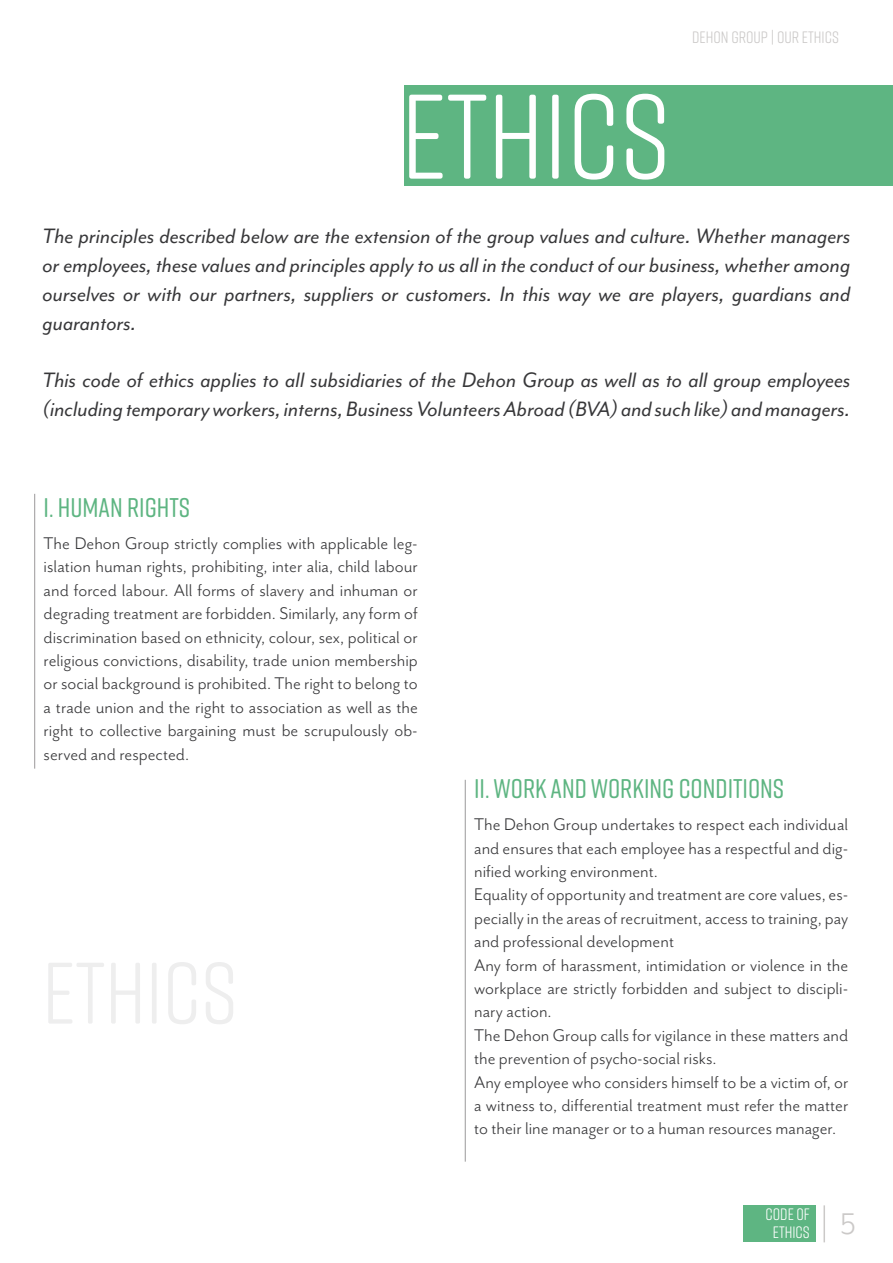
<style>
.page{position:relative;width:893px;height:1263px;background:#fff}
.page>*{position:absolute;margin:0;border:0;box-sizing:border-box;transform-origin:0 0}
.titre_2{font:120px "Rift Soft";color:#fff}
.titre_valeurs{font:500 27px "Rift Soft";color:#5eb582}
.intro{font:italic 24px/28.8px "Mr Eaves Mod OT";color:#373739;text-align:justify}
.texte_charte{font:19.5px/23.4px "Mr Eaves San OT";color:#373739;text-align:justify}
.t1{font:16.5px "Rift Soft";color:#cbc9c8}
.t2{font:16.5px/18px "Rift Soft";color:#fff}
</style>
<div class="page">
<div style="left:743px;top:1205px;width:73px;height:37px;background:#5eb582"></div>
<hr style="left:823px;top:1205px;width:2px;height:37px;background:#cbc9c8">
<div style="left:404px;top:85px;width:489px;height:101px;background:#5eb582"></div>
<hr style="left:34px;top:494px;width:1px;height:275px;background:#9b999a">
<hr style="left:465px;top:780px;width:1px;height:381px;background:#9b999a">
<p class="titre_2" style="left:401px;top:52px;width:271px">ETHICS</p>
<p class="t1" style="left:692px;top:25px;width:148px">DEHON GROUP | OUR ETHICS</p>
<p class="intro" style="left:43px;top:222px;width:809px">The principles described below are the extension of the group values and culture. Whether managers or employees, these values and principles apply to us all in the conduct of our business, whether among ourselves or with our partners, suppliers or customers. In this way we are players, guardians and guarantors.</p>
<p class="intro" style="left:43px;top:366px;width:810px">This code of ethics applies to all subsidiaries of the Dehon Group as well as to all group employees (including temporary workers, interns, Business Volunteers Abroad (BVA) and such like) and managers.</p>
<p class="titre_valeurs" style="left:44px;top:488px;width:148px">I. HUMAN RIGHTS</p>
<p class="texte_charte" style="left:44px;top:532px;width:376px">The Dehon Group strictly complies with applicable leg&shy;islation human rights, prohibiting, inter alia, child labour and forced labour. All forms of slavery and inhuman or degrading treatment are forbidden. Similarly, any form of discrimination based on ethnicity, colour, sex, political or religious convictions, disability, trade union membership or social background is prohibited. The right to belong to a trade union and the right to association as well as the right to collective bargaining must be scrupulously ob&shy;served and respected.</p>
<p class="titre_valeurs" style="left:474px;top:770px;width:312px">II. WORK AND WORKING CONDITIONS</p>
<p class="texte_charte" style="left:474px;top:813px;width:376px">The Dehon Group undertakes to respect each individual and ensures that each employee has a respectful and dig&shy;nified working environment.</p>
<p class="texte_charte" style="left:474px;top:883px;width:376px">Equality of opportunity and treatment are core values, es&shy;pecially in the areas of recruitment, access to training, pay and professional development</p>
<p class="texte_charte" style="left:474px;top:953px;width:376px">Any form of harassment, intimidation or violence in the workplace are strictly forbidden and subject to discipli&shy;nary action.</p>
<p class="texte_charte" style="left:474px;top:1023px;width:376px">The Dehon Group calls for vigilance in these matters and the prevention of psycho-social risks.</p>
<p class="texte_charte" style="left:474px;top:1070px;width:376px">Any employee who considers himself to be a victim of, or a witness to, differential treatment must refer the matter to their line manager or to a human resources manager.</p>
<p class="t2" style="left:773px;top:1205px;width:85px;text-indent:-7px">CODE OF<br>ETHICS <sup>5</sup></p>
</div>
